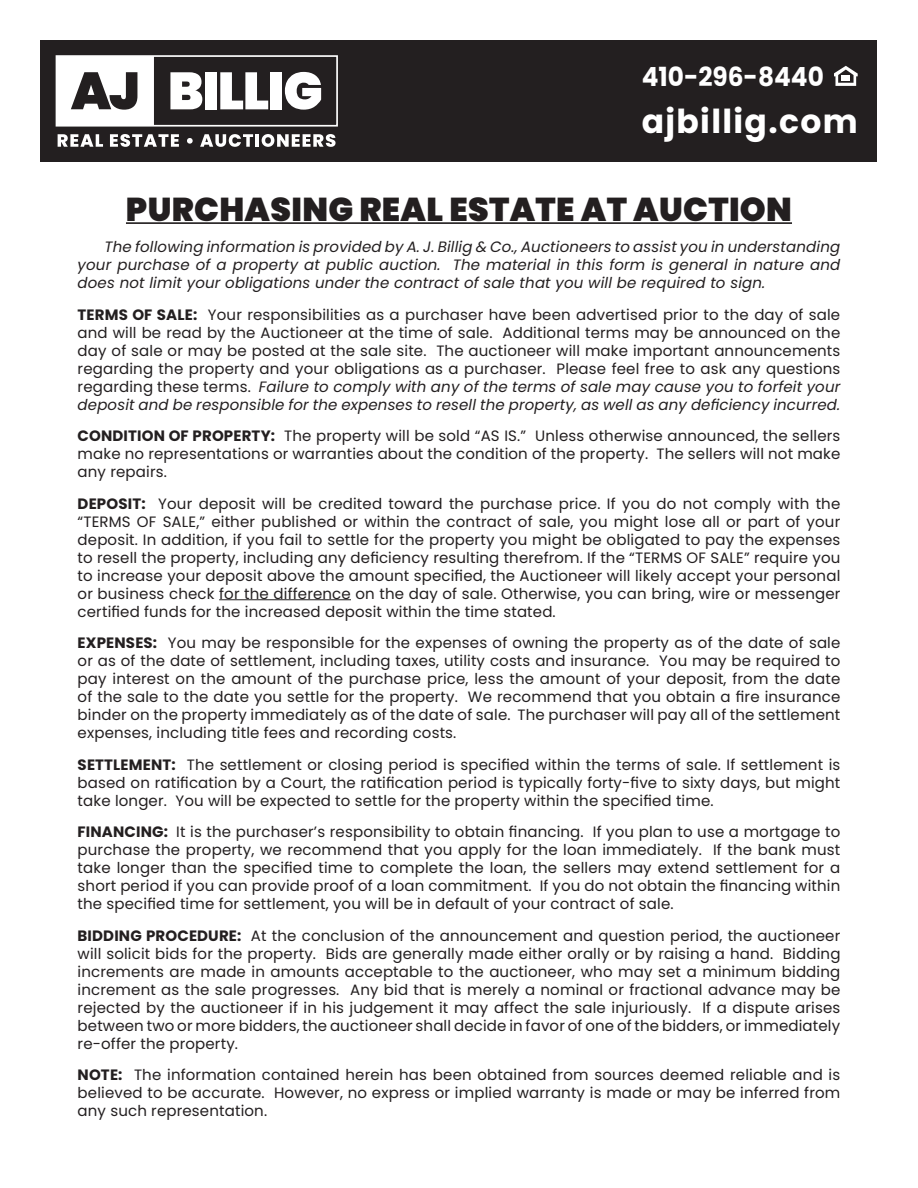
<style>
.page{position:relative;width:918px;height:1188px;background:#fff}
.page>*{position:absolute;margin:0;border:0;box-sizing:border-box;transform-origin:0 0}
.t1{font:900 33px "Poppins";letter-spacing:.01em;color:#231f20}
.t2{font:700 33px "Poppins";letter-spacing:.04em;color:#fff}
.t3{font:700 26.4px "Poppins";color:#fff;scale:.94 1}
.t4{font:15px/18px "Poppins";letter-spacing:.01em;color:#231f20;text-align:justify}
.t5{font:italic 15px/18px "Poppins";letter-spacing:.01em;color:#231f20;text-align:justify}
.s1{font-weight:700}
.s2{font-style:italic}
</style>
<div class="page">
<div style="left:40px;top:40px;width:838px;height:122px;background:#231f20"></div>
<div style="left:56px;top:55px;width:282px;height:72px;border:2px solid #fff"></div>
<svg style="left:170px;top:72px;width:32px;height:37px"></svg>
<div style="left:205px;top:72px;width:11px;height:37px;background:#fff"></div>
<svg style="left:220px;top:72px;width:48px;height:37px"></svg>
<div style="left:270px;top:72px;width:12px;height:37px;background:#fff"></div>
<svg style="left:285px;top:72px;width:36px;height:38px"></svg>
<svg style="left:58px;top:134px;width:45px;height:13px"></svg>
<svg style="left:110px;top:134px;width:69px;height:13px"></svg>
<svg style="left:187px;top:138px;width:6px;height:6px"></svg>
<svg style="left:200px;top:134px;width:136px;height:13px"></svg>
<svg style="left:56px;top:56px;width:98px;height:70px"></svg>
<svg style="left:834px;top:66px;width:24px;height:20px"></svg>
<hr style="left:126px;top:222px;width:666px;height:2px;background:#231f20">
<hr style="left:219px;top:599px;width:132px;height:1px;background:#231f20">
<h2 class="t3" style="left:642px;top:61px;width:195px">410-296-8440</h2>
<h1 class="t2" style="left:642px;top:102px;width:217px">ajbillig.com</h1>
<h1 class="t1" style="left:126px;top:190px;width:668px">PURCHASING REAL ESTATE AT AUCTION</h1>
<p class="t5" style="left:78px;top:238px;width:764px;text-indent:27px">The following information is provided by A. J. Billig &amp; Co., Auctioneers to assist you in understanding your purchase of a property at public auction. The material in this form is general in nature and does not limit your obligations under the contract of sale that you will be required to sign.</p>
<p class="t4" style="left:78px;top:305px;width:764px"><span class="s1">TERMS OF SALE:</span> Your responsibilities as a purchaser have been advertised prior to the day of sale and will be read by the Auctioneer at the time of sale. Additional terms may be announced on the day of sale or may be posted at the sale site. The auctioneer will make important announcements regarding the property and your obligations as a purchaser. Please feel free to ask any questions regarding these terms. <span class="s2">Failure to comply with any of the terms of sale may cause you to forfeit your deposit and be responsible for the expenses to resell the property, as well as any deficiency incurred.</span></p>
<p class="t4" style="left:78px;top:427px;width:764px"><span class="s1">CONDITION OF PROPERTY:</span> The property will be sold “AS IS.” Unless otherwise announced, the sellers make no representations or warranties about the condition of the property. The sellers will not make any repairs.</p>
<p class="t4" style="left:78px;top:494px;width:764px"><span class="s1">DEPOSIT:</span> Your deposit will be credited toward the purchase price. If you do not comply with the “TERMS OF SALE,” either published or within the contract of sale, you might lose all or part of your deposit. In addition, if you fail to settle for the property you might be obligated to pay the expenses to resell the property, including any deficiency resulting therefrom. If the “TERMS OF SALE” require you to increase your deposit above the amount specified, the Auctioneer will likely accept your personal or business check for the difference on the day of sale. Otherwise, you can bring, wire or messenger certified funds for the increased deposit within the time stated.</p>
<p class="t4" style="left:78px;top:634px;width:764px"><span class="s1">EXPENSES:</span> You may be responsible for the expenses of owning the property as of the date of sale or as of the date of settlement, including taxes, utility costs and insurance. You may be required to pay interest on the amount of the purchase price, less the amount of your deposit, from the date of the sale to the date you settle for the property. We recommend that you obtain a fire insurance binder on the property immediately as of the date of sale. The purchaser will pay all of the settlement expenses, including title fees and recording costs.</p>
<p class="t4" style="left:78px;top:755px;width:764px"><span class="s1">SETTLEMENT:</span> The settlement or closing period is specified within the terms of sale. If settlement is based on ratification by a Court, the ratification period is typically forty-five to sixty days, but might take longer. You will be expected to settle for the property within the specified time.</p>
<p class="t4" style="left:78px;top:823px;width:764px"><span class="s1">FINANCING:</span> It is the purchaser’s responsibility to obtain financing. If you plan to use a mortgage to purchase the property, we recommend that you apply for the loan immediately. If the bank must take longer than the specified time to complete the loan, the sellers may extend settlement for a short period if you can provide proof of a loan commitment. If you do not obtain the financing within the specified time for settlement, you will be in default of your contract of sale.</p>
<p class="t4" style="left:78px;top:926px;width:764px"><span class="s1">BIDDING PROCEDURE:</span> At the conclusion of the announcement and question period, the auctioneer will solicit bids for the property. Bids are generally made either orally or by raising a hand. Bidding increments are made in amounts acceptable to the auctioneer, who may set a minimum bidding increment as the sale progresses. Any bid that is merely a nominal or fractional advance may be rejected by the auctioneer if in his judgement it may affect the sale injuriously. If a dispute arises between two or more bidders, the auctioneer shall decide in favor of one of the bidders, or immediately re-offer the property.</p>
<p class="t4" style="left:78px;top:1066px;width:764px"><span class="s1">NOTE:</span> The information contained herein has been obtained from sources deemed reliable and is believed to be accurate. However, no express or implied warranty is made or may be inferred from any such representation.</p>
</div>
